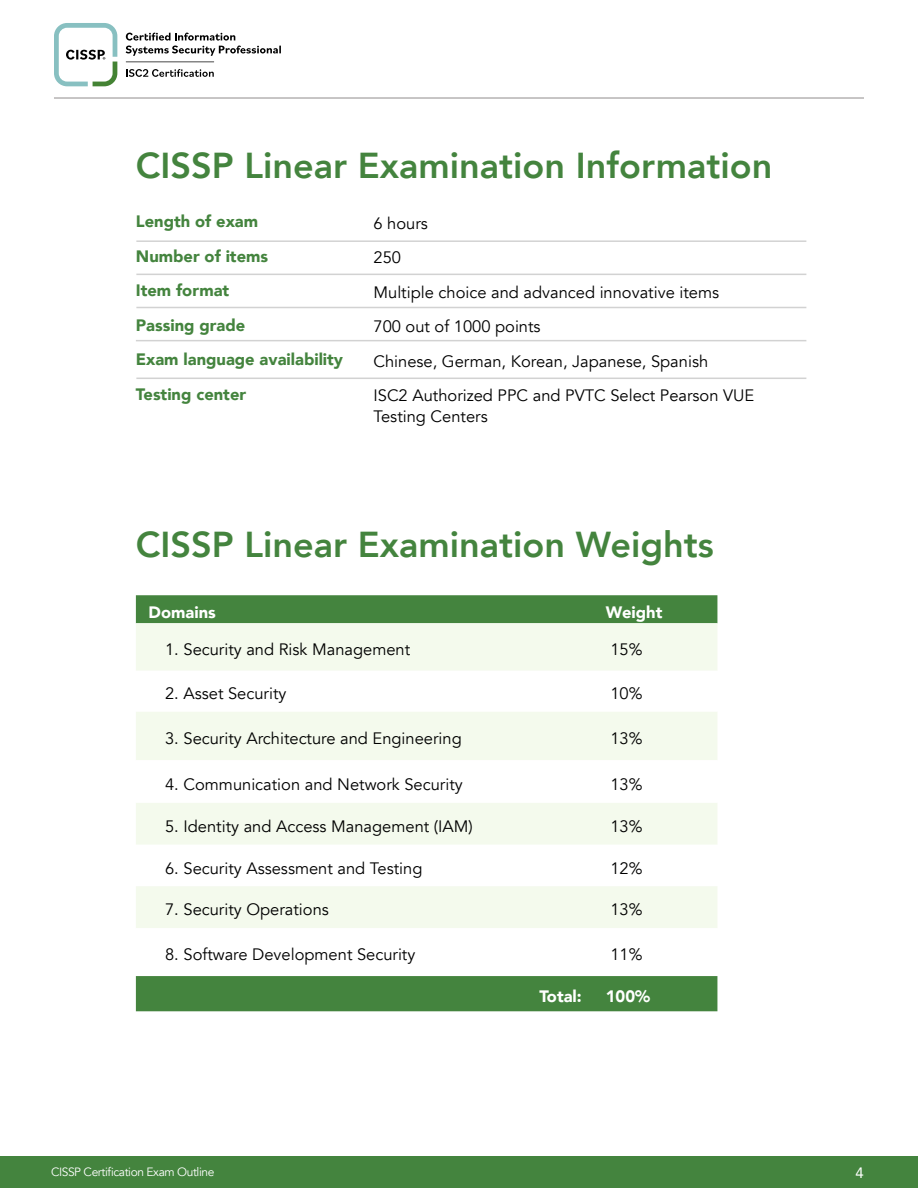
<style>
.page{position:relative;width:918px;height:1188px;background:#fff}
.page>*{position:absolute;margin:0;border:0;box-sizing:border-box;transform-origin:0 0}
.t1{font:800 36px "Avenir";color:#44843e}
.t2{font:16.5px/34.5px "Avenir";color:#000}
.t3{font:900 16.5px/34.5px "Avenir";color:#44843e}
.t4{font:900 16.5px "Avenir";color:#fff}
.t5{font:15px "Avenir";color:#fff}
.t6{font:12px "Avenir";letter-spacing:-.035em;color:#fff}
</style>
<div class="page">
<hr style="left:54px;top:97px;width:810px;height:2px;background:#b5b3b3">
<div style="left:0;top:1156px;width:918px;height:32px;background:#44843e"></div>
<svg style="left:126px;top:33px;width:155px;height:23px"></svg>
<svg style="left:126px;top:69px;width:88px;height:8px"></svg>
<svg style="left:54px;top:23px;width:63px;height:63px"></svg>
<svg style="left:126px;top:62px;width:88px;height:1px"></svg>
<div style="left:136px;top:595px;width:581px;height:28px;background:#44843e"></div>
<div style="left:136px;top:623px;width:581px;height:48px;background:#f4faed"></div>
<svg style="left:136px;top:712px;width:581px;height:216px;fill:#f4faed"></svg>
<div style="left:136px;top:976px;width:581px;height:35px;background:#44843e"></div>
<hr style="left:136px;top:240px;width:670px;height:2px;background:#d2d2d2">
<hr style="left:136px;top:274px;width:670px;height:1px;background:#d2d2d2">
<hr style="left:136px;top:307px;width:670px;height:1px;background:#d2d2d2">
<hr style="left:136px;top:340px;width:670px;height:1px;background:#d2d2d2">
<hr style="left:136px;top:378px;width:670px;height:1px;background:#d2d2d2">
<h1 class="t1" style="left:136px;top:138px;width:638px">CISSP Linear Examination Information</h1>
<p class="t3" style="left:136px;top:204px;width:209px">Length of exam<br>Number of items<br>Item format<br>Passing grade<br>Exam language availability<br>Testing center</p>
<p class="t2" style="left:374px;top:206px;width:382px">6 hours<br>250<br>Multiple choice and advanced innovative items<br>700 out of 1000 points<br>Chinese, German, Korean, Japanese, Spanish<br>ISC2 Authorized PPC and PVTC Select Pearson VUE</p>
<p class="t2" style="left:374px;top:400px;width:116px">Testing Centers</p>
<h1 class="t1" style="left:136px;top:517px;width:580px">CISSP Linear Examination Weights</h1>
<p class="t4" style="left:149px;top:598px;width:69px">Domains</p>
<p class="t4" style="left:606px;top:598px;width:58px">Weight</p>
<p class="t2" style="left:165px;top:633px;width:247px">1. Security and Risk Management</p>
<p class="t2" style="left:610px;top:633px;width:34px">15%</p>
<p class="t2" style="left:165px;top:677px;width:123px">2. Asset Security</p>
<p class="t2" style="left:610px;top:677px;width:34px">10%</p>
<p class="t2" style="left:165px;top:722px;width:298px">3. Security Architecture and Engineering</p>
<p class="t2" style="left:610px;top:722px;width:34px">13%</p>
<p class="t2" style="left:165px;top:767px;width:299px">4. Communication and Network Security</p>
<p class="t2" style="left:610px;top:767px;width:34px">13%</p>
<p class="t2" style="left:165px;top:809px;width:309px">5. Identity and Access Management (IAM)</p>
<p class="t2" style="left:610px;top:809px;width:34px">13%</p>
<p class="t2" style="left:165px;top:851px;width:259px">6. Security Assessment and Testing</p>
<p class="t2" style="left:610px;top:851px;width:34px">12%</p>
<p class="t2" style="left:165px;top:893px;width:165px">7. Security Operations</p>
<p class="t2" style="left:610px;top:893px;width:34px">13%</p>
<p class="t2" style="left:165px;top:938px;width:252px">8. Software Development Security</p>
<p class="t2" style="left:610px;top:938px;width:34px">11%</p>
<p class="t4" style="left:539px;top:982px;width:44px">Total:</p>
<p class="t4" style="left:606px;top:982px;width:46px">100%</p>
<p class="t6" style="left:51px;top:1164px;width:165px">CISSP Certification Exam Outline</p>
<p class="t5" style="left:856px;top:1161px;width:10px">4</p>
</div>
